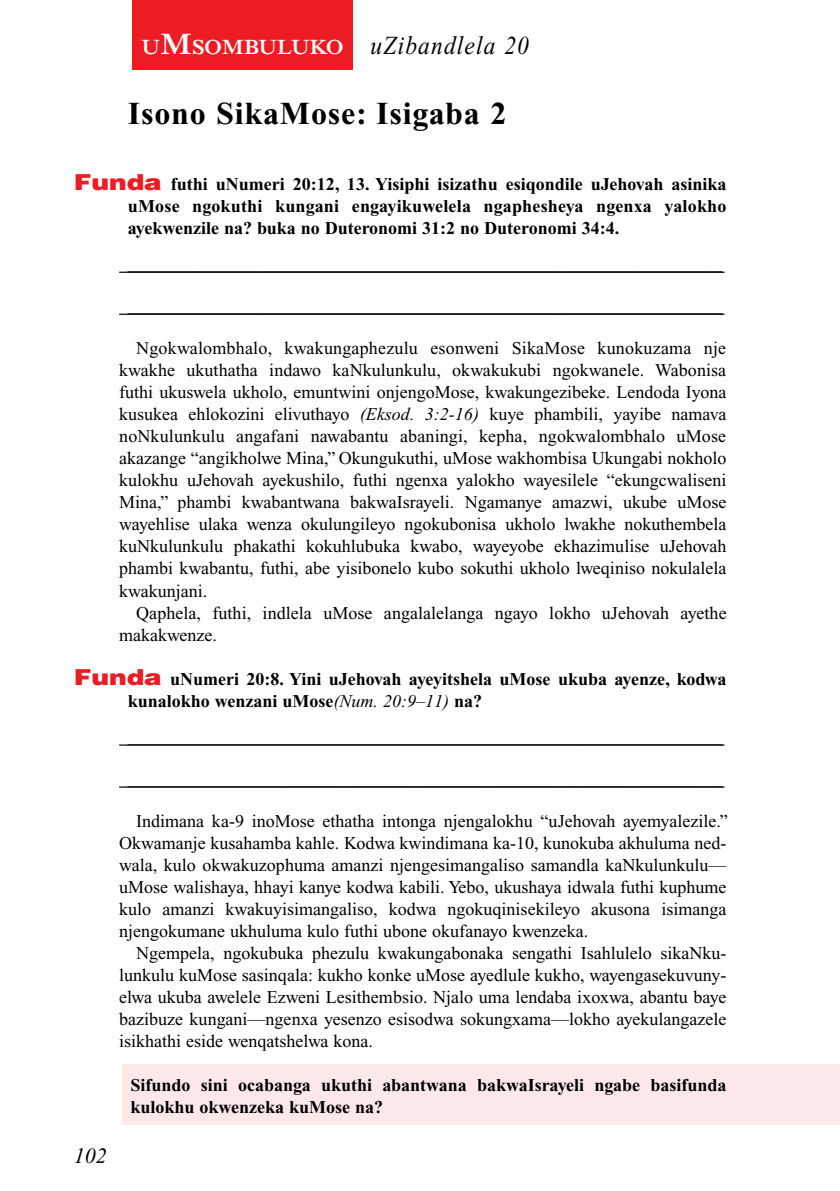
<style>
.page{position:relative;width:840px;height:1191px;background:#fff}
.page>*{position:absolute;margin:0;border:0;box-sizing:border-box;transform-origin:0 0}
.t1{font:700 32px "Times New Roman PS Std";letter-spacing:.025em;color:#000}
.t2{font:italic 26px "Times New Roman PS Std";letter-spacing:.05em;color:#000;scale:.9 1}
.t3{font:italic 22px "Times New Roman PS Std";color:#000}
.t4{font:600 21px "Times NRMT Std";color:#fff}
.t5{font:18px/22px "Times New Roman PS Std";color:#000;text-align:justify}
.t6{font:700 18px/22px "Times New Roman PS Std";color:#000}
.s1{font-size:30px}
.s2{font-family:"Helvetica LT Std";font-weight:900;font-size:22px;color:#ed1c24}
.s3{font-style:italic}
.s4{font-weight:400;font-style:italic}
</style>
<div class="page">
<div style="left:133px;top:0;width:220px;height:69px;background:#ed1c24"></div>
<div style="left:122px;top:1064px;width:717px;height:60px;background:#fde8e9"></div>
<hr style="left:119px;top:272px;width:605px;height:1px;background:#000">
<hr style="left:119px;top:314px;width:605px;height:1px;background:#000">
<hr style="left:119px;top:744px;width:605px;height:1px;background:#000">
<hr style="left:119px;top:786px;width:605px;height:1px;background:#000">
<p class="t4" style="left:141px;top:35px;width:203px">U<span class="s1">M</span>SOMBULUKO</p>
<h2 class="t2" style="left:370px;top:32px;width:177px">uZibandlela 20</h2>
<h1 class="t1" style="left:128px;top:95px;width:380px">Isono SikaMose: Isigaba 2</h1>
<p class="t6" style="left:128px;top:173px;width:599px;text-align:justify;text-indent:-54px"><span class="s2">Funda</span> futhi uNumeri 20:12, 13. Yisiphi isizathu esiqondile uJehovah asinika uMose ngokuthi kungani engayikuwelela ngaphesheya ngenxa yalokho ayekwenzile na? buka no Duteronomi 31:2 no Duteronomi 34:4.</p>
<p class="t5" style="left:128px;top:253px;width:595px">__________________________________________________________________</p>
<p class="t5" style="left:128px;top:295px;width:595px">__________________________________________________________________</p>
<p class="t5" style="left:119px;top:337px;width:608px;text-indent:17px">Ngokwalombhalo, kwakungaphezulu esonweni SikaMose kunokuzama nje kwakhe ukuthatha indawo kaNkulunkulu, okwakukubi ngokwanele. Wabonisa futhi ukuswela ukholo, emuntwini onjengoMose, kwakungezibeke. Lendoda Iyona kusukea ehlokozini elivuthayo <span class="s3">(Eksod. 3:2-16)</span> kuye phambili, yayibe namava noNkulunkulu angafani nawabantu abaningi, kepha, ngokwalombhalo uMose akazange “angikholwe Mina,” Okungukuthi, uMose wakhombisa Ukungabi nokholo kulokhu uJehovah ayekushilo, futhi ngenxa yalokho wayesilele “ekungcwaliseni Mina,” phambi kwabantwana bakwaIsrayeli. Ngamanye amazwi, ukube uMose wayehlise ulaka wenza okulungileyo ngokubonisa ukholo lwakhe nokuthembela kuNkulunkulu phakathi kokuhlubuka kwabo, wayeyobe ekhazimulise uJehovah phambi kwabantu, futhi, abe yisibonelo kubo sokuthi ukholo lweqiniso nokulalela kwakunjani.</p>
<p class="t5" style="left:119px;top:601px;width:608px;text-indent:17px">Qaphela, futhi, indlela uMose angalalelanga ngayo lokho uJehovah ayethe makakwenze.</p>
<p class="t6" style="left:128px;top:667px;width:600px;text-indent:-54px"><span class="s2">Funda</span> uNumeri 20:8. Yini uJehovah ayeyitshela uMose ukuba ayenze, kodwa kunalokho wenzani uMose<span class="s4">(Num. 20:9–11)</span> na?</p>
<p class="t5" style="left:128px;top:726px;width:596px">__________________________________________________________________</p>
<p class="t5" style="left:128px;top:768px;width:596px">__________________________________________________________________</p>
<p class="t5" style="left:119px;top:810px;width:609px;text-indent:17px">Indimana ka-9 inoMose ethatha intonga njengalokhu “uJehovah ayemyalezile.” Okwamanje kusahamba kahle. Kodwa kwindimana ka-10, kunokuba akhuluma ned&shy;wala, kulo okwakuzophuma amanzi njengesimangaliso samandla kaNkulunkulu— uMose walishaya, hhayi kanye kodwa kabili. Yebo, ukushaya idwala futhi kuphume kulo amanzi kwakuyisimangaliso, kodwa ngokuqinisekileyo akusona isimanga njengokumane ukhuluma kulo futhi ubone okufanayo kwenzeka.</p>
<p class="t5" style="left:119px;top:942px;width:608px;text-indent:17px">Ngempela, ngokubuka phezulu kwakungabonaka sengathi Isahlulelo sikaNku&shy;lunkulu kuMose sasinqala: kukho konke uMose ayedlule kukho, wayengasekuvuny&shy;elwa ukuba awelele Ezweni Lesithembsio. Njalo uma lendaba ixoxwa, abantu baye bazibuze kungani—ngenxa yesenzo esisodwa sokungxama—lokho ayekulangazele isikhathi eside wenqatshelwa kona.</p>
<p class="t6" style="left:130px;top:1074px;width:597px">Sifundo sini ocabanga ukuthi abantwana bakwaIsrayeli ngabe basifunda kulokhu okwenzeka kuMose na?</p>
<p class="t3" style="left:74px;top:1144px;width:34px">102</p>
</div>
